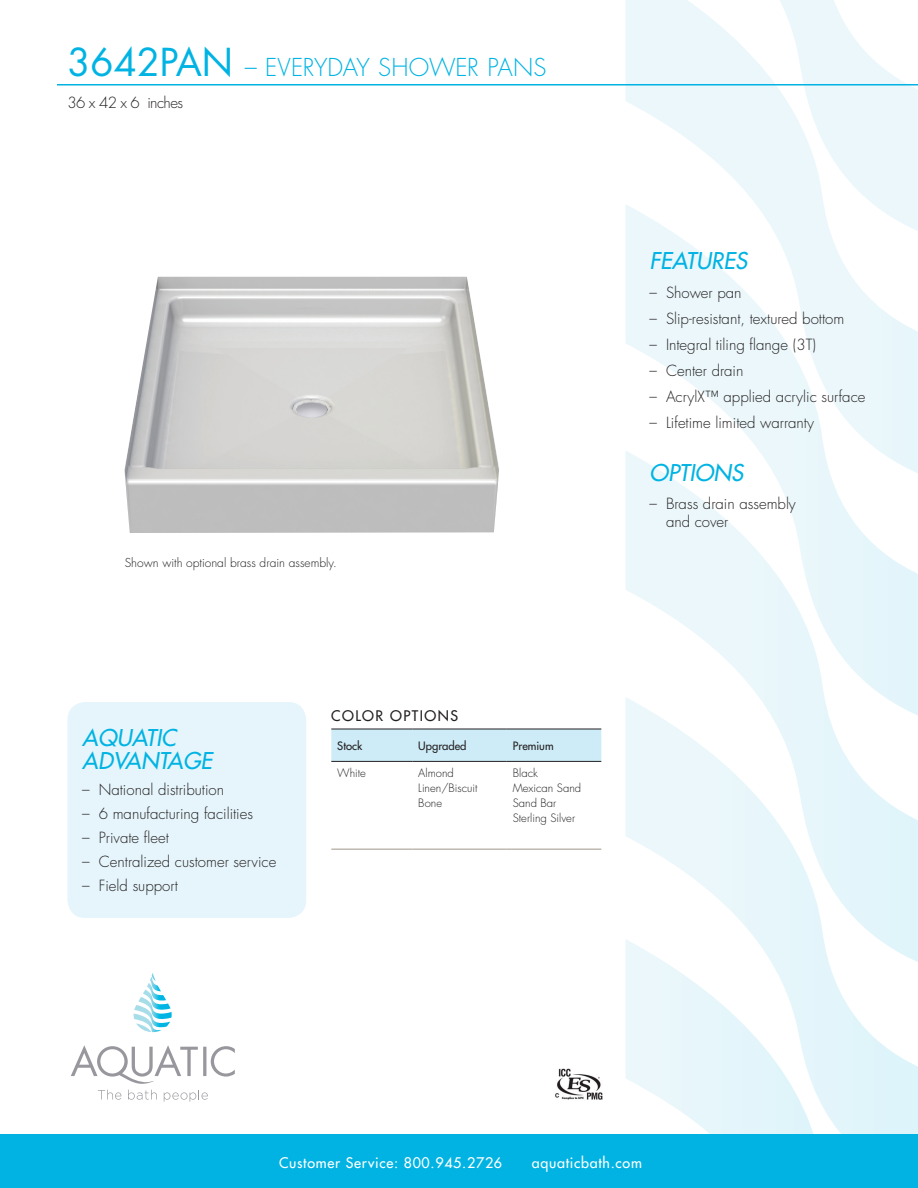
<style>
.page{position:relative;width:918px;height:1188px;background:#fff}
.page>*{position:absolute;margin:0;border:0;box-sizing:border-box;transform-origin:0 0}
.Tub_Name{font:300 24px "Futura Std";color:#00b3e3}
.FEATURES{font:italic 500 22.5px/22.5px "Futura Std";color:#00b3e3}
.Black_Model_Specs{font:300 15px/18px "Futura Std";color:#231f20}
.Black_Model_Specs-2{font:300 15px "Futura Std";letter-spacing:-.04em;color:#231f20}
.t1{font:500 14.25px "Futura Std";letter-spacing:.05em;color:#fff}
.t2{font:500 14.25px "Futura Std";letter-spacing:.1em;color:#231f20}
.desc_blurb{font:300 12px "Futura Std";color:#231f20}
.t3{font:300 11.25px/15px "Futura Std";color:#231f20}
.t4{font:500 11.25px "Futura Std";color:#231f20}
.s1{font-weight:400;font-size:37.5px}
</style>
<div class="page">
<svg style="left:626px;top:0;width:146px;height:204px"></svg>
<svg style="left:626px;top:204px;width:292px;height:246px"></svg>
<svg style="left:626px;top:450px;width:292px;height:247px"></svg>
<svg style="left:626px;top:697px;width:292px;height:437px"></svg>
<svg style="left:626px;top:939px;width:203px;height:195px"></svg>
<svg style="left:772px;top:0;width:146px;height:238px"></svg>
<div style="left:0;top:1134px;width:918px;height:54px;background:#00b3e3"></div>
<svg style="left:71px;top:1045px;width:164px;height:39px"></svg>
<svg style="left:133px;top:973px;width:39px;height:59px"></svg>
<svg style="left:98px;top:1090px;width:23px;height:10px"></svg>
<svg style="left:128px;top:1090px;width:29px;height:10px"></svg>
<svg style="left:164px;top:1090px;width:44px;height:12px"></svg>
<hr style="left:57px;top:84px;width:861px;height:2px;background:#00b3e3">
<div style="left:331px;top:730px;width:270px;height:31px;background:#cdecf7"></div>
<hr style="left:331px;top:729px;width:81px;height:1px;background:#231f20">
<hr style="left:412px;top:729px;width:95px;height:1px;background:#231f20">
<hr style="left:507px;top:729px;width:94px;height:1px;background:#231f20">
<hr style="left:331px;top:761px;width:81px;height:1px;background:#231f20">
<hr style="left:412px;top:761px;width:95px;height:1px;background:#231f20">
<hr style="left:507px;top:761px;width:94px;height:1px;background:#231f20">
<hr style="left:331px;top:849px;width:81px;height:1px;background:#a19689">
<hr style="left:412px;top:849px;width:95px;height:1px;background:#a19689">
<hr style="left:507px;top:849px;width:94px;height:1px;background:#a19689">
<img style="left:124px;top:277px;width:375px;height:256px">
<div style="left:68px;top:702px;width:238px;height:216px;background:#e5f5fb;border-radius:18px"></div>
<img style="left:555px;top:1068px;width:48px;height:32px">
<p class="Tub_Name" style="left:68px;top:53px;width:480px"><span class="s1">3642PAN</span> – EVERYDAY SHOWER PANS</p>
<p class="Black_Model_Specs-2" style="left:68px;top:94px;width:117px">36 x 42 x 6 inches</p>
<p class="desc_blurb" style="left:125px;top:555px;width:214px">Shown with optional brass drain assembly.</p>
<p class="FEATURES" style="left:82px;top:727px;width:131px">AQUATIC<br>ADVANTAGE</p>
<p class="Black_Model_Specs" style="left:82px;top:781px;width:143px">– National distribution</p>
<p class="Black_Model_Specs" style="left:82px;top:805px;width:172px">– 6 manufacturing facilities</p>
<p class="Black_Model_Specs" style="left:82px;top:829px;width:88px">– Private fleet</p>
<p class="Black_Model_Specs" style="left:82px;top:853px;width:196px">– Centralized customer service</p>
<p class="Black_Model_Specs" style="left:82px;top:876px;width:97px">– Field support</p>
<p class="t2" style="left:331px;top:707px;width:128px">COLOR OPTIONS</p>
<p class="t4" style="left:337px;top:739px;width:26px">Stock</p>
<p class="t4" style="left:418px;top:739px;width:50px">Upgraded</p>
<p class="t4" style="left:513px;top:739px;width:42px">Premium</p>
<p class="t3" style="left:337px;top:765px;width:30px">White</p>
<p class="t3" style="left:418px;top:765px;width:61px">Almond<br>Linen/Biscuit<br>Bone</p>
<p class="t3" style="left:513px;top:765px;width:70px">Black<br>Mexican Sand<br>Sand Bar<br>Sterling Silver</p>
<p class="FEATURES" style="left:650px;top:250px;width:99px">FEATURES</p>
<p class="Black_Model_Specs" style="left:650px;top:284px;width:94px">– Shower pan</p>
<p class="Black_Model_Specs" style="left:650px;top:310px;width:196px">– Slip-resistant, textured bottom</p>
<p class="Black_Model_Specs" style="left:650px;top:336px;width:168px">– Integral tiling flange (3T)</p>
<p class="Black_Model_Specs" style="left:650px;top:362px;width:96px">– Center drain</p>
<p class="Black_Model_Specs" style="left:650px;top:388px;width:217px">– AcrylX™ applied acrylic surface</p>
<p class="Black_Model_Specs" style="left:650px;top:414px;width:166px">– Lifetime limited warranty</p>
<p class="FEATURES" style="left:650px;top:461px;width:95px">OPTIONS</p>
<p class="Black_Model_Specs" style="left:666px;top:495px;width:131px;text-indent:-16px">– Brass drain assembly and cover</p>
<p class="t1" style="left:279px;top:1153px;width:225px">Customer Service: 800.945.2726</p>
<p class="t1" style="left:532px;top:1153px;width:112px">aquaticbath.com</p>
</div>
